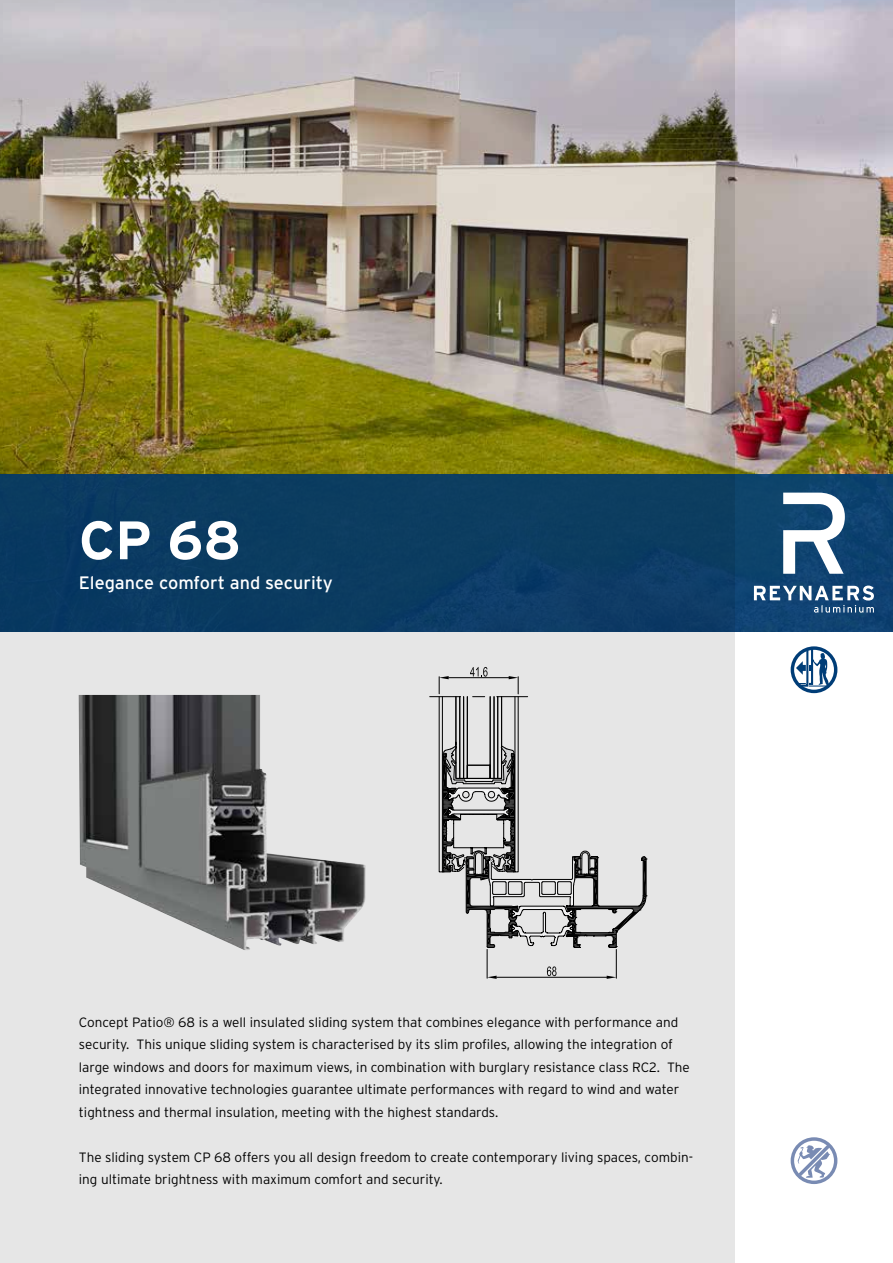
<style>
.page{position:relative;width:893px;height:1263px;background:#fff}
.page>*{position:absolute;margin:0;border:0;box-sizing:border-box;transform-origin:0 0}
.t1{font:700 54px "Interstate Rey";color:#fff}
.t2{font:18px "Interstate Rey";color:#fff}
.t3{font:300 13.5px/22.5px "Interstate Rey";color:#000}
</style>
<div class="page">
<img style="left:735px;top:0;width:158px;height:474px">
<div style="left:0;top:474px;width:893px;height:158px;background:#0e436e"></div>
<img style="left:0;top:0;width:735px;height:1263px">
<svg style="left:783px;top:493px;width:62px;height:81px"></svg>
<svg style="left:754px;top:585px;width:120px;height:28px"></svg>
<div style="left:429px;top:696px;width:187px;height:282px;background:#e6e6e6"></div>
<svg style="left:487px;top:976px;width:10px;height:3px"></svg>
<svg style="left:607px;top:976px;width:9px;height:3px"></svg>
<svg style="left:547px;top:966px;width:9px;height:10px"></svg>
<svg style="left:439px;top:667px;width:208px;height:281px;background:#c6c6c6"></svg>
<svg style="left:791px;top:646px;width:46px;height:47px"></svg>
<svg style="left:791px;top:1137px;width:46px;height:47px"></svg>
<img style="left:79px;top:695px;width:287px;height:255px">
<h1 class="t1" style="left:79px;top:507px;width:164px">CP 68</h1>
<h2 class="t2" style="left:79px;top:572px;width:255px">Elegance comfort and security</h2>
<p class="t3" style="left:79px;top:1010px;width:612px">Concept Patio® 68 is a well insulated sliding system that combines elegance with performance and security. This unique sliding system is characterised by its slim profiles, allowing the integration of large windows and doors for maximum views, in combination with burglary resistance class RC2. The integrated innovative technologies guarantee ultimate performances with regard to wind and water tightness and thermal insulation, meeting with the highest standards.</p>
<p class="t3" style="left:79px;top:1145px;width:616px">The sliding system CP 68 offers you all design freedom to create contemporary living spaces, combin&shy;ing ultimate brightness with maximum comfort and security.</p>
</div>
